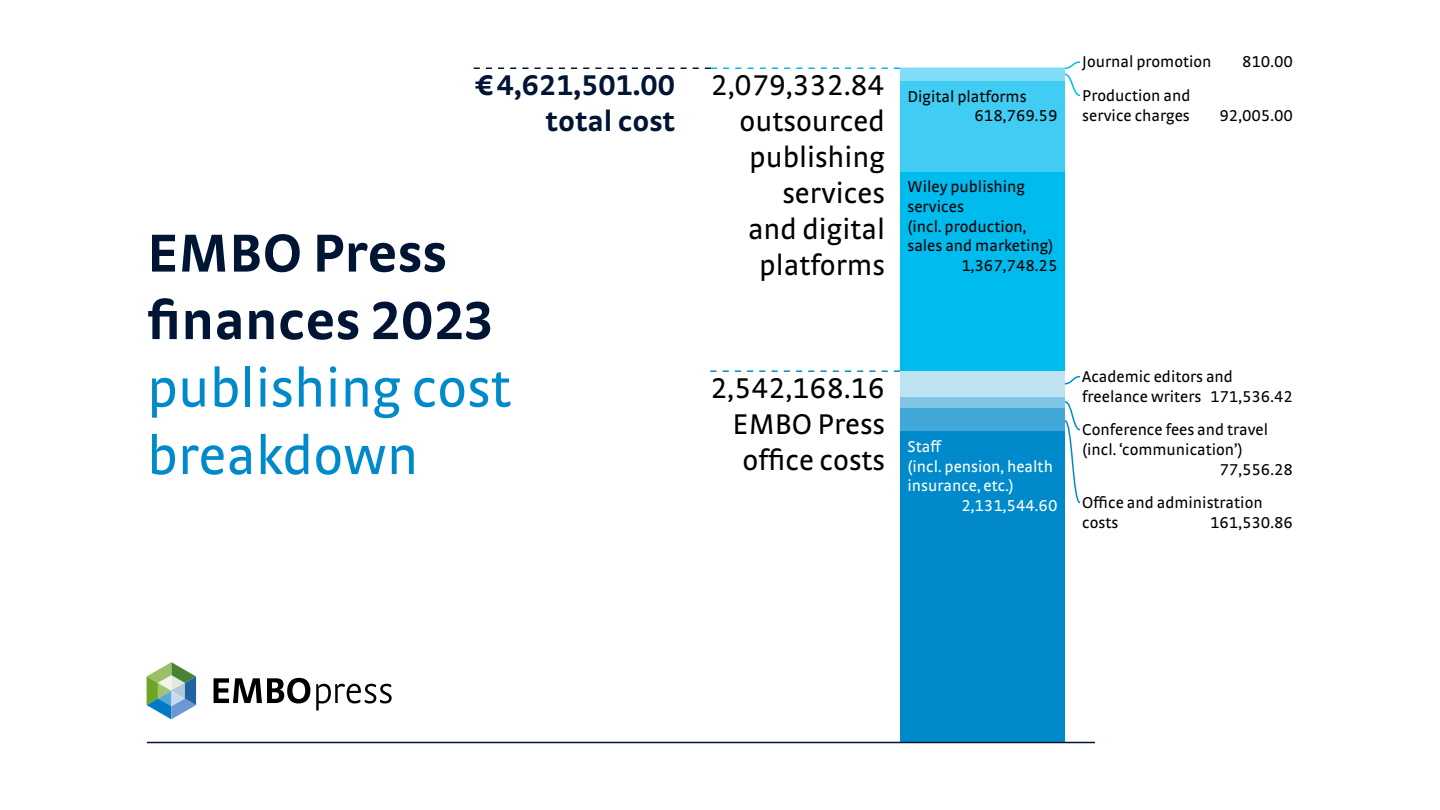
<style>
.page{position:relative;width:1440px;height:810px;background:#fff}
.page>*{position:absolute;margin:0;border:0;box-sizing:border-box;transform-origin:0 0}
.t1{font:56.25px/67.5px "Strada Pro";color:#008acb}
.totals{font:30px/36px "Strada Pro";color:#000;text-align:right}
.totals-2{font:700 30px "Strada Pro";color:#001433}
.in_bar{font:16.5px/19.8px "Strada Pro";color:#000}
.in_bar-2{font:16.5px "Strada Pro";color:#fff}
.s1{font-weight:700;color:#001433}
</style>
<div class="page">
<svg style="left:316px;top:684px;width:76px;height:27px"></svg>
<svg style="left:214px;top:678px;width:96px;height:25px"></svg>
<svg style="left:147px;top:662px;width:49px;height:57px"></svg>
<div style="left:900px;top:171px;width:165px;height:200px;background:#0be"></div>
<div style="left:900px;top:81px;width:165px;height:90px;background:#40ccf3"></div>
<div style="left:900px;top:68px;width:165px;height:13px;background:#80ddf7"></div>
<hr style="left:900px;top:68px;width:165px;height:1px;background:#bfeefb">
<div style="left:900px;top:431px;width:165px;height:311px;background:#008acb"></div>
<div style="left:900px;top:408px;width:165px;height:23px;background:#40a7d8"></div>
<div style="left:900px;top:396px;width:165px;height:12px;background:#80c5e5"></div>
<div style="left:900px;top:371px;width:165px;height:25px;background:#bfe2f2"></div>
<svg style="left:710px;top:370px;width:190px;height:2px"></svg>
<svg style="left:474px;top:68px;width:426px;height:1px"></svg>
<svg style="left:1065px;top:375px;width:15px;height:10px"></svg>
<svg style="left:1065px;top:401px;width:15px;height:103px"></svg>
<svg style="left:1063px;top:61px;width:17px;height:36px"></svg>
<hr style="left:147px;top:742px;width:948px;height:1px;background:#001433">
<p class="totals-2" style="left:474px;top:63px;width:203px">€4,621,501.00</p>
<p class="totals-2" style="left:546px;top:99px;width:131px">total cost</p>
<p class="t1" style="left:147px;top:216px;width:366px"><span class="s1">EMBO Press finances 2023 </span>publishing cost breakdown</p>
<p class="totals" style="left:711px;top:65px;width:175px">2,079,332.84</p>
<p class="totals" style="left:740px;top:101px;width:147px">outsourced publishing services and digital platforms</p>
<p class="in_bar" style="left:975px;top:85px;width:84px;text-indent:-67px">Digital platforms<br>618,769.59</p>
<p class="in_bar" style="left:908px;top:176px;width:119px">Wiley publishing</p>
<p class="in_bar" style="left:908px;top:196px;width:58px">services</p>
<p class="in_bar" style="left:908px;top:215px;width:120px">(incl. production,</p>
<p class="in_bar" style="left:908px;top:235px;width:147px">sales and marketing)</p>
<p class="in_bar" style="left:961px;top:255px;width:98px">1,367,748.25</p>
<p class="in_bar" style="left:1082px;top:51px;width:131px">Journal promotion</p>
<p class="in_bar" style="left:1242px;top:51px;width:52px">810.00</p>
<p class="in_bar" style="left:1082px;top:85px;width:110px">Production and service charges</p>
<p class="in_bar" style="left:1219px;top:104px;width:75px">92,005.00</p>
<p class="totals" style="left:710px;top:369px;width:176px">2,542,168.16</p>
<p class="totals" style="left:733px;top:405px;width:154px;text-align:center">EMBO Press office costs</p>
<p class="in_bar-2" style="left:908px;top:435px;width:35px">Staff</p>
<p class="in_bar-2" style="left:908px;top:455px;width:147px">(incl. pension, health</p>
<p class="in_bar-2" style="left:908px;top:475px;width:108px">insurance, etc.)</p>
<p class="in_bar-2" style="left:961px;top:494px;width:98px">2,131,544.60</p>
<p class="in_bar" style="left:1082px;top:366px;width:212px">Academic editors and freelance writers 171,536.42</p>
<p class="in_bar" style="left:1082px;top:419px;width:188px">Conference fees and travel</p>
<p class="in_bar" style="left:1082px;top:439px;width:162px">(incl. ‘communication’)</p>
<p class="in_bar" style="left:1219px;top:459px;width:75px">77,556.28</p>
<p class="in_bar" style="left:1082px;top:492px;width:182px">Office and administration costs</p>
<p class="in_bar" style="left:1210px;top:512px;width:84px">161,530.86</p>
</div>
